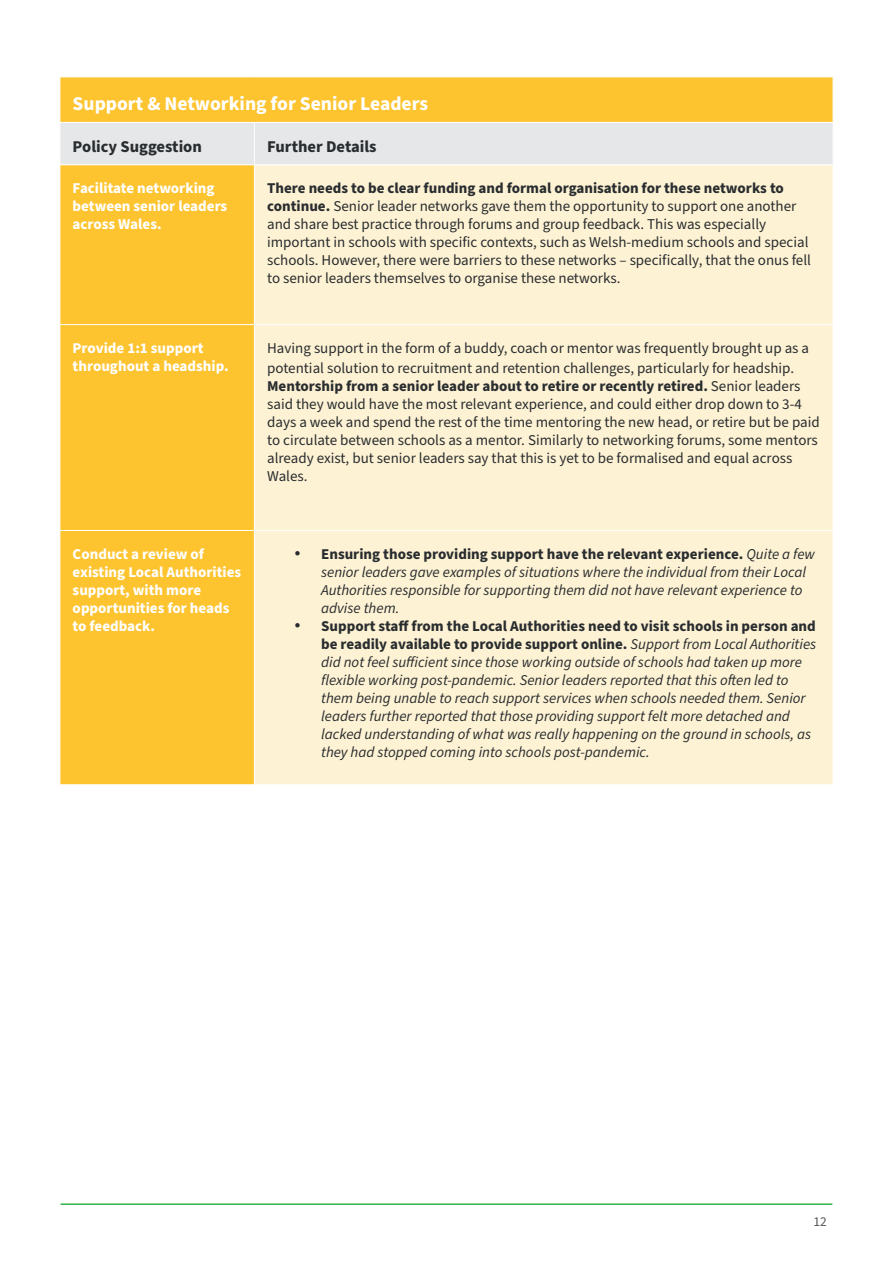
<style>
.page{position:relative;width:893px;height:1263px;background:#fff}
.page>*{position:absolute;margin:0;border:0;box-sizing:border-box;transform-origin:0 0}
.t1{font:700 19.5px "Source Sans Pro";color:#fff}
.t2{font:700 16.5px "Source Sans Pro";color:#292d2f}
.t3{font:15px/18px "Source Sans Pro";color:#292d2f}
.t4{font:italic 15px/18px "Source Sans Pro";color:#292d2f}
.t5{font:700 15px/18px "Source Sans Pro";color:#fff}
.t6{font:13.5px "Source Sans Pro";color:#57585a}
.s1{font-weight:700}
.s2{font-weight:700;font-style:normal}
</style>
<div class="page">
<hr style="left:61px;top:1203px;width:771px;height:2px;background:#31b44a">
<div style="left:61px;top:78px;width:772px;height:706px;background:#fec430"></div>
<div style="left:61px;top:123px;width:772px;height:41px;background:#e6e7e9"></div>
<div style="left:255px;top:165px;width:578px;height:619px;background:#fef2d4"></div>
<hr style="left:60px;top:122px;width:194px;height:1px;background:#fff">
<hr style="left:254px;top:122px;width:579px;height:1px;background:#fff">
<hr style="left:254px;top:123px;width:1px;height:41px;background:#fff">
<hr style="left:60px;top:164px;width:194px;height:1px;background:#fff">
<hr style="left:254px;top:164px;width:579px;height:1px;background:#fff">
<hr style="left:254px;top:165px;width:1px;height:159px;background:#fff">
<hr style="left:60px;top:324px;width:194px;height:1px;background:#fff">
<hr style="left:254px;top:324px;width:579px;height:1px;background:#fff">
<hr style="left:254px;top:325px;width:1px;height:205px;background:#fff">
<hr style="left:60px;top:530px;width:194px;height:1px;background:#fff">
<hr style="left:254px;top:530px;width:579px;height:1px;background:#fff">
<hr style="left:254px;top:531px;width:1px;height:253px;background:#fff">
<h1 class="t1" style="left:73px;top:90px;width:357px">Support &amp; Networking for Senior Leaders</h1>
<p class="t2" style="left:73px;top:135px;width:131px">Policy Suggestion</p>
<p class="t2" style="left:267px;top:135px;width:111px">Further Details</p>
<p class="t5" style="left:73px;top:179px;width:156px">Facilitate networking between senior leaders across Wales.</p>
<p class="t3" style="left:267px;top:179px;width:545px"><span class="s1">There needs to be clear funding and formal organisation for these networks to continue.</span> Senior leader networks gave them the opportunity to support one another and share best practice through forums and group feedback. This was especially important in schools with specific contexts, such as Welsh-medium schools and special schools. However, there were barriers to these networks – specifically, that the onus fell to senior leaders themselves to organise these networks.</p>
<p class="t5" style="left:73px;top:339px;width:158px">Provide 1:1 support throughout a headship.</p>
<p class="t3" style="left:267px;top:338px;width:543px;line-height:19.8px">Having support in the form of a buddy, coach or mentor was frequently brought up as a potential solution to recruitment and retention challenges, particularly for headship.</p>
<p class="t3" style="left:267px;top:377px;width:554px"><span class="s1">Mentorship from a senior leader about to retire or recently retired.</span> Senior leaders said they would have the most relevant experience, and could either drop down to 3-4 days a week and spend the rest of the time mentoring the new head, or retire but be paid to circulate between schools as a mentor. Similarly to networking forums, some mentors already exist, but senior leaders say that this is yet to be formalised and equal across Wales.</p>
<p class="t5" style="left:73px;top:545px;width:170px">Conduct a review of existing Local Authorities support, with more opportunities for heads to feedback.</p>
<p class="t4" style="left:321px;top:545px;width:495px;text-indent:-27px">• <span class="s2">Ensuring those providing support have the relevant experience.</span> Quite a few senior leaders gave examples of situations where the individual from their Local Authorities responsible for supporting them did not have relevant experience to advise them.</p>
<p class="t4" style="left:321px;top:617px;width:497px;text-indent:-27px">• <span class="s2">Support staff from the Local Authorities need to visit schools in person and be readily available to provide support online.</span> Support from Local Authorities did not feel sufficient since those working outside of schools had taken up more flexible working post-pandemic. Senior leaders reported that this often led to them being unable to reach support services when schools needed them. Senior leaders further reported that those providing support felt more detached and lacked understanding of what was really happening on the ground in schools, as they had stopped coming into schools post-pandemic.</p>
<p class="t6" style="left:813px;top:1213px;width:15px">12</p>
</div>
